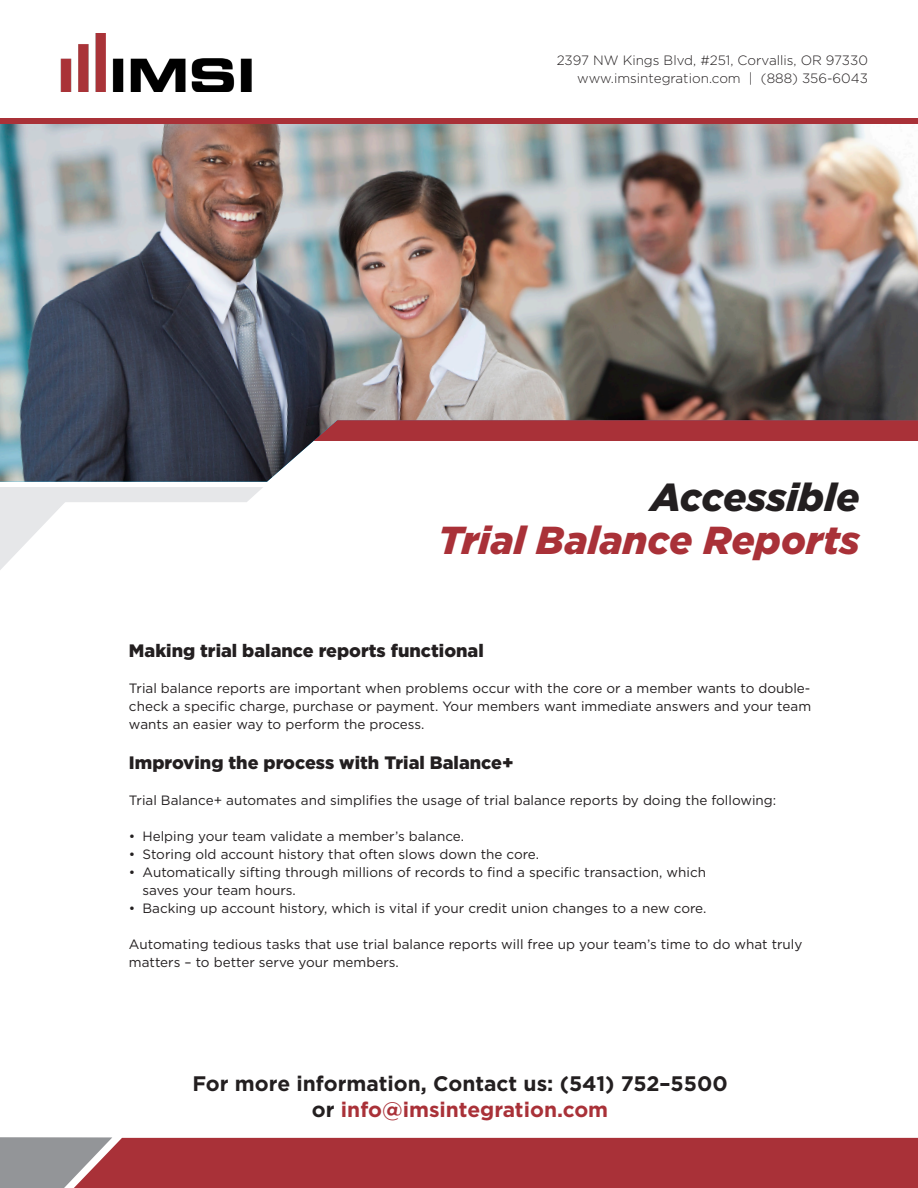
<style>
.page{position:relative;width:918px;height:1188px;background:#fff}
.page>*{position:absolute;margin:0;border:0;box-sizing:border-box;transform-origin:0 0}
.t1{font:italic 900 39px "Gotham";color:#a93138}
.t2{font:italic 900 39px "Gotham";color:#231f20}
.t3{font:700 21px "Gotham";color:#231f20}
.t4{font:700 21px "Gotham";color:#a93138}
.Body{font:900 18px "Gotham";color:#231f20}
.Body-2{font:13.5px/18px "Gotham";color:#231f20}
.t5{font:300 13.5px "Gotham";color:#231f20}
.s1{color:#231f20}
</style>
<div class="page">
<img style="left:0;top:124px;width:918px;height:358px">
<div style="left:0;top:119px;width:918px;height:5px;background:#a93138"></div>
<img style="left:60px;top:34px;width:191px;height:57px">
<svg style="left:0;top:1137px;width:918px;height:51px;background:#a93f46"></svg>
<svg style="left:0;top:487px;width:263px;height:83px"></svg>
<p class="t5" style="left:557px;top:51px;width:313px">2397 NW Kings Blvd, #251, Corvallis, OR 97330</p>
<p class="t5" style="left:577px;top:69px;width:292px">www.imsintegration.com | (888) 356-6043</p>
<p class="t2" style="left:651px;top:470px;width:211px">Accessible</p>
<p class="t1" style="left:438px;top:513px;width:423px">Trial Balance Reports</p>
<p class="Body" style="left:129px;top:638px;width:356px">Making trial balance reports functional</p>
<p class="Body-2" style="left:129px;top:679px;width:684px;text-align:justify">Trial balance reports are important when problems occur with the core or a member wants to double&shy;check a specific charge, purchase or payment. Your members want immediate answers and your team wants an easier way to perform the process.</p>
<p class="Body" style="left:129px;top:751px;width:386px">Improving the process with Trial Balance+</p>
<p class="Body-2" style="left:129px;top:791px;width:649px">Trial Balance+ automates and simplifies the usage of trial balance reports by doing the following:</p>
<p class="Body-2" style="left:129px;top:827px;width:337px">• Helping your team validate a member’s balance.</p>
<p class="Body-2" style="left:129px;top:845px;width:412px">• Storing old account history that often slows down the core.</p>
<p class="Body-2" style="left:142px;top:863px;width:565px;text-indent:-14px">• Automatically sifting through millions of records to find a specific transaction, which saves your team hours.</p>
<p class="Body-2" style="left:129px;top:899px;width:579px">• Backing up account history, which is vital if your credit union changes to a new core.</p>
<p class="Body-2" style="left:129px;top:935px;width:675px">Automating tedious tasks that use trial balance reports will free up your team’s time to do what truly matters – to better serve your members.</p>
<p class="t3" style="left:193px;top:1070px;width:537px">For more information, Contact us: (541) 752–5500</p>
<p class="t4" style="left:312px;top:1096px;width:298px"><span class="s1">or</span> info@imsintegration.com</p>
</div>
